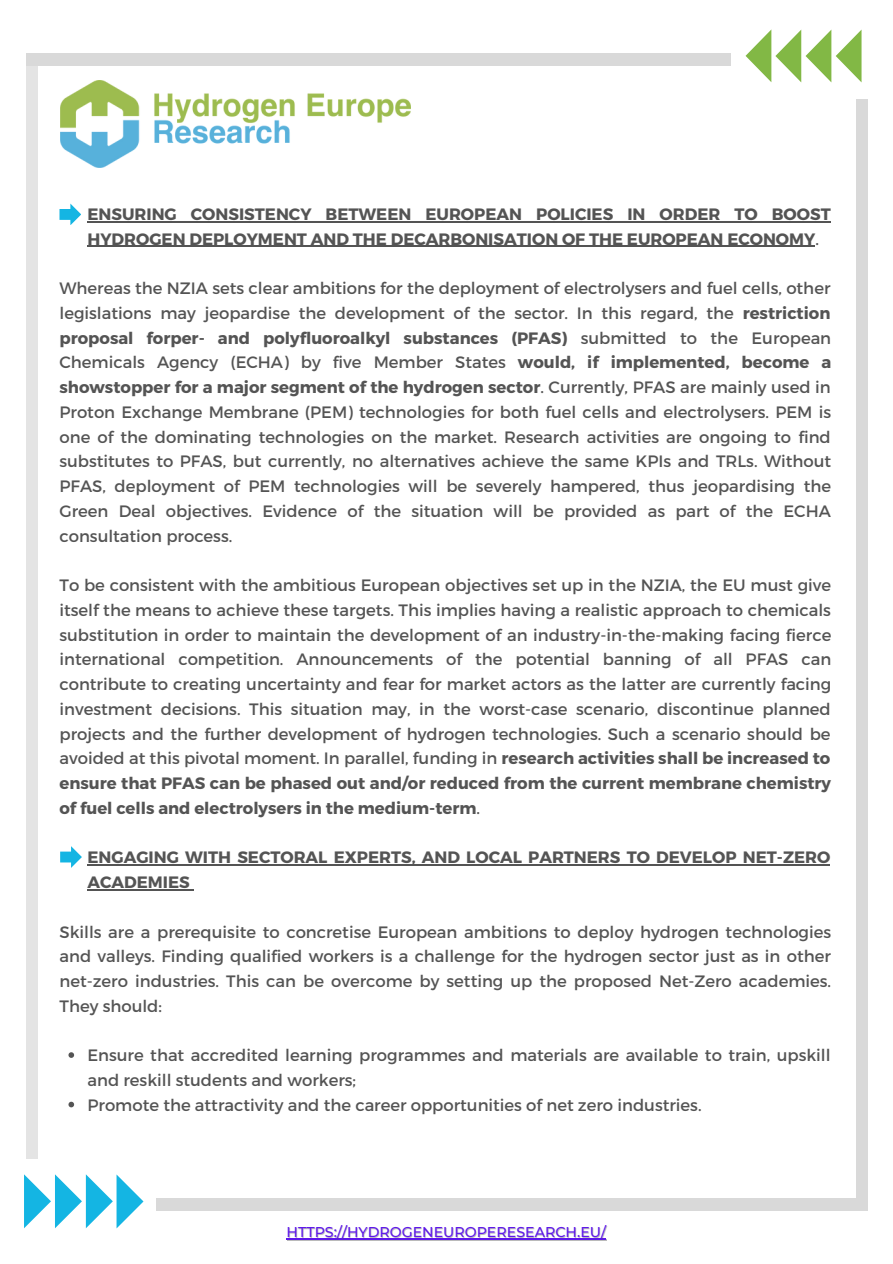
<style>
.page{position:relative;width:893px;height:1264px;background:#fff}
.page>*{position:absolute;margin:0;border:0;box-sizing:border-box;transform-origin:0 0}
.t1{font:16.5px/24.8px "Montserrat";color:#545454;text-align:justify}
.t2{font:700 16.5px/24.8px "Montserrat";color:#545454}
.t3{font:500 14.25px "Montserrat";color:#5e17eb}
.s1{font-weight:400}
.s2{font-weight:700}
</style>
<div class="page">
<svg style="left:24px;top:1174px;width:119px;height:54px"></svg>
<svg style="left:745px;top:29px;width:116px;height:53px"></svg>
<div style="left:156px;top:1197px;width:705px;height:13px;background:#d9d9d9"></div>
<div style="left:26px;top:53px;width:705px;height:13px;background:#d9d9d9"></div>
<div style="left:855px;top:99px;width:12px;height:1111px;background:#d9d9d9"></div>
<div style="left:26px;top:54px;width:12px;height:1105px;background:#e4e4e4"></div>
<img style="left:61px;top:81px;width:349px;height:86px">
<hr style="left:87px;top:221px;width:743px;height:1px;background:#545454">
<hr style="left:87px;top:246px;width:728px;height:1px;background:#545454">
<hr style="left:87px;top:864px;width:743px;height:1px;background:#545454">
<hr style="left:87px;top:889px;width:103px;height:1px;background:#545454">
<svg style="left:68px;top:1052px;width:6px;height:5px"></svg>
<svg style="left:68px;top:1101px;width:6px;height:6px"></svg>
<hr style="left:287px;top:1238px;width:319px;height:2px;background:#5e17eb">
<hr style="left:286px;top:1238px;width:320px;height:1px;background:#5e17eb">
<svg style="left:59px;top:203px;width:22px;height:22px"></svg>
<svg style="left:60px;top:846px;width:22px;height:21px"></svg>
<p class="t2" style="left:87px;top:201px;width:744px">ENSURING CONSISTENCY BETWEEN EUROPEAN POLICIES IN ORDER TO BOOST<br>HYDROGEN DEPLOYMENT AND THE DECARBONISATION OF THE EUROPEAN ECONOMY<span class="s1">.</span></p>
<p class="t1" style="left:59px;top:275px;width:773px">Whereas the NZIA sets clear ambitions for the deployment of electrolysers and fuel cells, other legislations may jeopardise the development of the sector. In this regard, the <span class="s2">restriction proposal forper- and polyfluoroalkyl substances (PFAS)</span> submitted to the European Chemicals Agency (ECHA) by five Member States <span class="s2">would, if implemented, become a showstopper for a major segment of the hydrogen sector</span>. Currently, PFAS are mainly used in Proton Exchange Membrane (PEM) technologies for both fuel cells and electrolysers. PEM is one of the dominating technologies on the market. Research activities are ongoing to find substitutes to PFAS, but currently, no alternatives achieve the same KPIs and TRLs. Without PFAS, deployment of PEM technologies will be severely hampered, thus jeopardising the Green Deal objectives. Evidence of the situation will be provided as part of the ECHA consultation process.</p>
<p class="t1" style="left:59px;top:572px;width:773px">To be consistent with the ambitious European objectives set up in the NZIA, the EU must give itself the means to achieve these targets. This implies having a realistic approach to chemicals substitution in order to maintain the development of an industry-in-the-making facing fierce international competition. Announcements of the potential banning of all PFAS can contribute to creating uncertainty and fear for market actors as the latter are currently facing investment decisions. This situation may, in the worst-case scenario, discontinue planned projects and the further development of hydrogen technologies. Such a scenario should be avoided at this pivotal moment. In parallel, funding in <span class="s2">research activities shall be increased to ensure that PFAS can be phased out and/or reduced from the current membrane chemistry of fuel cells and electrolysers in the medium-term</span>.</p>
<p class="t2" style="left:87px;top:844px;width:744px">ENGAGING WITH SECTORAL EXPERTS, AND LOCAL PARTNERS TO DEVELOP NET-ZERO<br>ACADEMIES</p>
<p class="t1" style="left:59px;top:918px;width:773px">Skills are a prerequisite to concretise European ambitions to deploy hydrogen technologies and valleys. Finding qualified workers is a challenge for the hydrogen sector just as in other net-zero industries. This can be overcome by setting up the proposed Net-Zero academies.<br>They should:</p>
<p class="t1" style="left:87px;top:1042px;width:744px">Ensure that accredited learning programmes and materials are available to train, upskill and reskill students and workers;</p>
<p class="t1" style="left:87px;top:1091px;width:615px">Promote the attractivity and the career opportunities of net zero industries.</p>
<p class="t3" style="left:286px;top:1223px;width:321px">HTTPS://HYDROGENEUROPERESEARCH.EU/</p>
</div>
